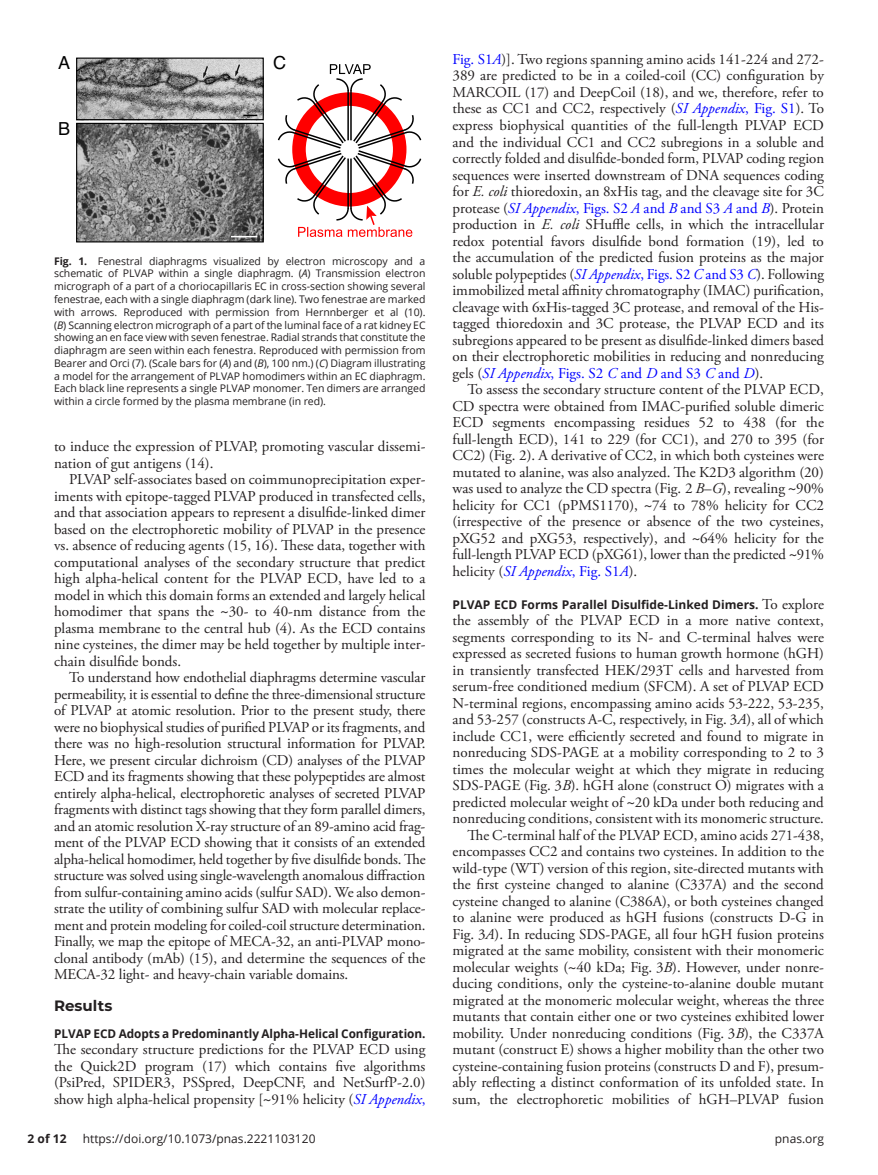
<style>
.page{position:relative;width:878px;height:1175px;background:#fff}
.page>*{position:absolute;margin:0;border:0;box-sizing:border-box;transform-origin:0 0}
.t1{font:18px "Helvetica";color:#000}
.t2{font:15px/16.5px "Adobe Garamond Pro";color:#231f20;text-align:justify}
.t3{font:700 15px "Montserrat";color:#231f20}
.t4{font:700 12px "Open Sans";color:#231f20}
.t5{font:12px "Open Sans";color:#231f20}
.t6{font:10.5px/12.8px "Open Sans";letter-spacing:-.005em;color:#231f20;text-align:justify}
.s1{font-weight:700}
.s2{font-style:italic}
.s3{font-family:"STIX"}
.s4{font-style:italic;color:#00f}
.s5{color:#00f}
.s6{font-family:"Adobe Garamond Pro";font-weight:400;font-size:15px}
</style>
<div class="page">
<img style="left:78px;top:125px;width:184px;height:115px">
<svg style="left:231px;top:236px;width:26px;height:1px"></svg>
<div style="left:76px;top:123px;width:188px;height:119px;border:1px solid #000"></div>
<img style="left:78px;top:60px;width:184px;height:58px">
<svg style="left:243px;top:115px;width:14px;height:1px"></svg>
<div style="left:76px;top:58px;width:188px;height:62px;border:1px solid #000"></div>
<svg style="left:277px;top:64px;width:144px;height:173px"></svg>
<p class="t1" style="left:58px;top:49px;width:14px">A</p>
<p class="t1" style="left:273px;top:49px;width:14px">C</p>
<p class="t1" style="left:58px;top:115px;width:14px">B</p>
<p class="t6" style="left:54px;top:254px;width:373px"><span class="s1">Fig. 1.</span> Fenestral diaphragms visualized by electron microscopy and a schematic of PLVAP within a single diaphragm. (<span class="s2">A</span>) Transmission electron micrograph of a part of a choriocapillaris EC in cross-section showing several fenestrae, each with a single diaphragm (dark line). Two fenestrae are marked with arrows. Reproduced with permission from Hernnberger et al (10). (<span class="s2">B</span>) Scanning electron micrograph of a part of the luminal face of a rat kidney EC showing an en face view with seven fenestrae. Radial strands that constitute the diaphragm are seen within each fenestra. Reproduced with permission from Bearer and Orci (7). (Scale bars for (<span class="s2">A</span>) and (<span class="s2">B</span>), 100 nm.) (<span class="s2">C</span>) Diagram illustrating a model for the arrangement of PLVAP homodimers within an EC diaphragm.<br>Each black line represents a single PLVAP monomer. Ten dimers are arranged within a circle formed by the plasma membrane (in red).</p>
<p class="t2" style="left:54px;top:438px;width:373px">to induce the expression of PLVAP, promoting vascular dissemi&shy;nation of gut antigens (14).</p>
<p class="t2" style="left:54px;top:471px;width:373px;text-indent:15px">PLVAP self-associates based on coimmunoprecipitation exper&shy;iments with epitope-tagged PLVAP produced in transfected cells, and that association appears to represent a disulfide-linked dimer based on the electrophoretic mobility of PLVAP in the presence vs. absence of reducing agents (15, 16). These data, together with computational analyses of the secondary structure that predict high alpha-helical content for the PLVAP ECD, have led to a model in which this domain forms an extended and largely helical homodimer that spans the <span class="s3">~</span>30- to 40-nm distance from the plasma membrane to the central hub (4). As the ECD contains nine cysteines, the dimer may be held together by multiple inter&shy;chain disulfide bonds.</p>
<p class="t2" style="left:54px;top:669px;width:373px;text-indent:15px">To understand how endothelial diaphragms determine vascular permeability, it is essential to define the three-dimensional structure of PLVAP at atomic resolution. Prior to the present study, there were no biophysical studies of purified PLVAP or its fragments, and there was no high-resolution structural information for PLVAP.<br>Here, we present circular dichroism (CD) analyses of the PLVAP ECD and its fragments showing that these polypeptides are almost entirely alpha-helical, electrophoretic analyses of secreted PLVAP fragments with distinct tags showing that they form parallel dimers, and an atomic resolution X-ray structure of an 89-amino acid frag&shy;ment of the PLVAP ECD showing that it consists of an extended alpha-helical homodimer, held together by five disulfide bonds. The structure was solved using single-wavelength anomalous diffraction from sulfur-containing amino acids (sulfur SAD). We also demon&shy;strate the utility of combining sulfur SAD with molecular replace&shy;ment and protein modeling for coiled-coil structure determination.<br>Finally, we map the epitope of MECA-32, an anti-PLVAP mono&shy;clonal antibody (mAb) (15), and determine the sequences of the MECA-32 light- and heavy-chain variable domains.</p>
<p class="t3" style="left:54px;top:994px;width:60px">Results</p>
<p class="t4" style="left:54px;top:1025px;width:373px">PLVAP ECD Adopts a Predominantly Alpha-Helical Configuration.</p>
<p class="t2" style="left:54px;top:1041px;width:373px">The secondary structure predictions for the PLVAP ECD using the Quick2D program (17) which contains five algorithms (PsiPred, SPIDER3, PSSpred, DeepCNF, and NetSurfP-2.0) show high alpha-helical propensity [<span class="s3">~</span>91% helicity (<span class="s4">SI Appendix</span><span class="s5">,</span></p>
<p class="t2" style="left:452px;top:51px;width:373px"><span class="s5">Fig. S1</span><span class="s4">A</span>)]. Two regions spanning amino acids 141-224 and 272- 389 are predicted to be in a coiled-coil (CC) configuration by MARCOIL (17) and DeepCoil (18), and we, therefore, refer to these as CC1 and CC2, respectively (<span class="s4">SI Appendix</span><span class="s5">, Fig. S1</span>). To express biophysical quantities of the full-length PLVAP ECD and the individual CC1 and CC2 subregions in a soluble and correctly folded and disulfide-bonded form, PLVAP coding region sequences were inserted downstream of DNA sequences coding for <span class="s2">E. coli</span> thioredoxin, an 8xHis tag, and the cleavage site for 3C protease (<span class="s4">SI Appendix</span><span class="s5">, Figs. S2</span> <span class="s4">A</span> <span class="s5">and</span> <span class="s4">B</span> <span class="s5">and S3</span> <span class="s4">A</span> <span class="s5">and</span> <span class="s4">B</span>). Protein production in <span class="s2">E. coli</span> SHuffle cells, in which the intracellular redox potential favors disulfide bond formation (19), led to the accumulation of the predicted fusion proteins as the major soluble polypeptides (<span class="s4">SI Appendix</span><span class="s5">, Figs. S2</span> <span class="s4">C</span> <span class="s5">and S3</span> <span class="s4">C</span>). Following immobilized metal affinity chromatography (IMAC) purification, cleavage with 6xHis-tagged 3C protease, and removal of the His&shy;tagged thioredoxin and 3C protease, the PLVAP ECD and its subregions appeared to be present as disulfide-linked dimers based on their electrophoretic mobilities in reducing and nonreducing gels (<span class="s4">SI Appendix</span><span class="s5">, Figs. S2</span> <span class="s4">C</span> <span class="s5">and</span> <span class="s4">D</span> <span class="s5">and S3</span> <span class="s4">C</span> <span class="s5">and</span> <span class="s4">D</span>).</p>
<p class="t2" style="left:452px;top:381px;width:373px;text-indent:15px">To assess the secondary structure content of the PLVAP ECD, CD spectra were obtained from IMAC-purified soluble dimeric ECD segments encompassing residues 52 to 438 (for the full-length ECD), 141 to 229 (for CC1), and 270 to 395 (for CC2) (Fig. 2). A derivative of CC2, in which both cysteines were mutated to alanine, was also analyzed. The K2D3 algorithm (20) was used to analyze the CD spectra (Fig. 2 <span class="s2">B</span>–<span class="s2">G</span>), revealing <span class="s3">~</span>90% helicity for CC1 (pPMS1170), <span class="s3">~</span>74 to 78% helicity for CC2 (irrespective of the presence or absence of the two cysteines, pXG52 and pXG53, respectively), and <span class="s3">~</span>64% helicity for the full-length PLVAP ECD (pXG61), lower than the predicted <span class="s3">~</span>91% helicity (<span class="s4">SI Appendix</span><span class="s5">, Fig. S1</span><span class="s4">A</span>).</p>
<p class="t4" style="left:452px;top:596px;width:373px">PLVAP ECD Forms Parallel Disulfide-Linked Dimers. <span class="s6">To explore</span></p>
<p class="t2" style="left:452px;top:612px;width:373px;text-align:right">the assembly of the PLVAP ECD in a more native context, segments corresponding to its N- and C-terminal halves were expressed as secreted fusions to human growth hormone (hGH) in transiently transfected HEK/293T cells and harvested from serum-free conditioned medium (SFCM). A set of PLVAP ECD N-terminal regions, encompassing amino acids 53-222, 53-235, and 53-257 (constructs A-C, respectively, in Fig. 3<span class="s2">A</span>), all of which include CC1, were efficiently secreted and found to migrate in nonreducing SDS-PAGE at a mobility corresponding to 2 to 3 times the molecular weight at which they migrate in reducing SDS-PAGE (Fig. 3<span class="s2">B</span>). hGH alone (construct O) migrates with a predicted molecular weight of <span class="s3">~</span>20 kDa under both reducing and nonreducing conditions, consistent with its monomeric structure.<br>The C-terminal half of the PLVAP ECD, amino acids 271-438, encompasses CC2 and contains two cysteines. In addition to the wild-type (WT) version of this region, site-directed mutants with the first cysteine changed to alanine (C337A) and the second cysteine changed to alanine (C386A), or both cysteines changed to alanine were produced as hGH fusions (constructs D-G in Fig. 3<span class="s2">A</span>). In reducing SDS-PAGE, all four hGH fusion proteins migrated at the same mobility, consistent with their monomeric molecular weights (<span class="s3">~</span>40 kDa; Fig. 3<span class="s2">B</span>). However, under nonre&shy;ducing conditions, only the cysteine-to-alanine double mutant migrated at the monomeric molecular weight, whereas the three mutants that contain either one or two cysteines exhibited lower mobility. Under nonreducing conditions (Fig. 3<span class="s2">B</span>), the C337A mutant (construct E) shows a higher mobility than the other two cysteine-containing fusion proteins (constructs D and F), presum&shy;ably reflecting a distinct conformation of its unfolded state. In sum, the electrophoretic mobilities of hGH–PLVAP fusion</p>
<p class="t4" style="left:28px;top:1130px;width:40px">2 of 12</p>
<p class="t5" style="left:83px;top:1130px;width:234px">https://doi.org/10.1073/pnas.2221103120</p>
<p class="t5" style="left:774px;top:1130px;width:51px">pnas.org</p>
</div>
